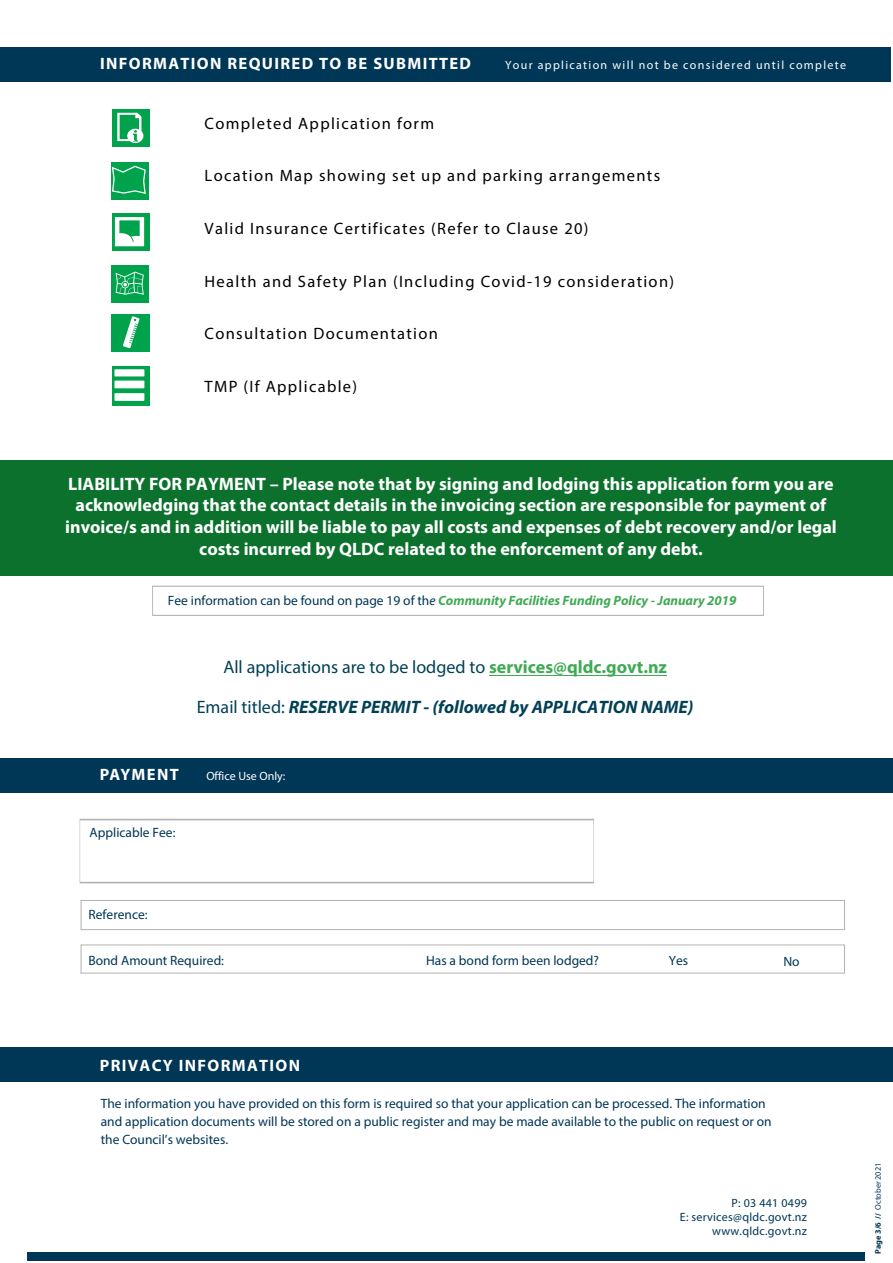
<style>
.page{position:relative;width:893px;height:1263px;background:#fff}
.page>*{position:absolute;margin:0;border:0;box-sizing:border-box;transform-origin:0 0}
.t1{font:700 18px/21.6px "Myriad Pro";color:#fff;text-align:center}
.t2{font:italic 700 18px "Myriad Pro";color:#004055}
.t3{font:18px "Myriad Pro";color:#004055}
.t4{font:16.5px "Myriad Pro";letter-spacing:.08em;color:#000}
.t5{font:700 16.5px "Myriad Pro";letter-spacing:.08em;color:#fff}
.t6{font:13.5px/18px "Myriad Pro";color:#003656}
.t7{font:italic 700 13.5px "Myriad Pro";color:#40aa55}
.t8{font:12px/14.4px "Myriad Pro";letter-spacing:.025em;color:#003656;text-align:right}
.t9{font:12px "Myriad Pro";letter-spacing:.11em;color:#fff}
.t10{font:12px "Myriad Pro";color:#fff}
.t11{font:8.25px "Myriad Pro";color:#003656}
.s1{font-weight:400;font-style:normal;color:#003656}
.s2{font-weight:400;color:#003656}
.s3{font-weight:700;color:#40aa55}
.s4{font-weight:400;font-style:normal}
.s5{font-weight:700}
</style>
<div class="page">
<div style="left:152px;top:586px;width:612px;height:30px;background:#fff;border:1px solid #b3b2b2"></div>
<div style="left:0;top:1047px;width:893px;height:35px;background:#003656"></div>
<div style="left:0;top:758px;width:893px;height:34px;background:#003656"></div>
<div style="left:0;top:47px;width:891px;height:35px;background:#003656"></div>
<div style="left:81px;top:944px;width:764px;height:29px;background:#fff;border:1px solid #b3b2b2"></div>
<div style="left:81px;top:900px;width:764px;height:30px;background:#fff;border:1px solid #b3b2b2"></div>
<div style="left:0;top:460px;width:893px;height:116px;background:#0b712d"></div>
<div style="left:112px;top:109px;width:38px;height:37px;background:#00a24b"></div>
<svg style="left:112px;top:214px;width:38px;height:37px"></svg>
<div style="left:112px;top:162px;width:37px;height:37px;background:#00a24b"></div>
<div style="left:111px;top:266px;width:38px;height:37px;background:#00a24b"></div>
<div style="left:111px;top:315px;width:39px;height:37px;background:#00a24b"></div>
<div style="left:112px;top:366px;width:38px;height:40px;background:#00a24b"></div>
<svg style="left:116px;top:272px;width:28px;height:23px"></svg>
<svg style="left:123px;top:316px;width:17px;height:32px"></svg>
<svg style="left:115px;top:217px;width:29px;height:29px"></svg>
<svg style="left:112px;top:166px;width:34px;height:28px"></svg>
<svg style="left:114px;top:369px;width:30px;height:32px"></svg>
<svg style="left:117px;top:113px;width:26px;height:30px"></svg>
<hr style="left:489px;top:675px;width:178px;height:1px;background:#40aa55">
<div style="left:27px;top:1253px;width:837px;height:8px;background:#003656"></div>
<div style="left:79px;top:819px;width:515px;height:64px;background:#fff;border:1px solid #b3b2b2"></div>
<p class="t5" style="left:100px;top:53px;width:372px">INFORMATION REQUIRED TO BE SUBMITTED</p>
<p class="t9" style="left:505px;top:58px;width:343px">Your application will not be considered until complete</p>
<p class="t4" style="left:205px;top:114px;width:231px">Completed Application form</p>
<p class="t4" style="left:205px;top:165px;width:457px">Location Map showing set up and parking arrangements</p>
<p class="t4" style="left:205px;top:219px;width:386px">Valid Insurance Certificates (Refer to Clause 20)</p>
<p class="t4" style="left:205px;top:271px;width:471px">Health and Safety Plan (Including Covid-19 consideration)</p>
<p class="t4" style="left:205px;top:324px;width:235px">Consultation Documentation</p>
<p class="t4" style="left:205px;top:376px;width:154px">TMP (If Applicable)</p>
<p class="t1" style="left:65px;top:472px;width:773px">LIABILITY FOR PAYMENT – Please note that by signing and lodging this application form you are acknowledging that the contact details in the invoicing section are responsible for payment of invoice/s and in addition will be liable to pay all costs and expenses of debt recovery and/or legal costs incurred by QLDC related to the enforcement of any debt.</p>
<p class="t7" style="left:168px;top:592px;width:570px"><span class="s1">Fee information can be found on page 19 of th</span><span class="s2">e</span> Community Facilities Funding Policy - January 2019</p>
<p class="t3" style="left:223px;top:656px;width:445px">All applications are to be lodged to <span class="s3">services@qldc.govt.nz</span></p>
<p class="t2" style="left:197px;top:695px;width:498px"><span class="s4">Email titled:</span> RESERVE PERMIT - (followed by APPLICATION NAME)</p>
<p class="t5" style="left:100px;top:764px;width:81px">PAYMENT</p>
<p class="t6" style="left:90px;top:823px;width:87px">Applicable Fee:</p>
<p class="t10" style="left:206px;top:769px;width:80px">Office Use Only:</p>
<p class="t6" style="left:89px;top:905px;width:61px">Reference:</p>
<p class="t6" style="left:88px;top:951px;width:137px">Bond Amount Required:</p>
<p class="t6" style="left:426px;top:951px;width:175px">Has a bond form been lodged?</p>
<p class="t6" style="left:669px;top:951px;width:21px">Yes</p>
<p class="t6" style="left:783px;top:952px;width:18px">No</p>
<p class="t5" style="left:100px;top:1055px;width:202px">PRIVACY INFORMATION</p>
<p class="t6" style="left:101px;top:1094px;width:672px">The information you have provided on this form is required so that your application can be processed. The information and application documents will be stored on a public register and may be made available to the public on request or on the Council’s websites.</p>
<p class="t8" style="left:680px;top:1195px;width:129px">P: 03 441 0499<br>E: services@qldc.govt.nz www.qldc.govt.nz</p>
<p class="t11" style="left:873px;top:1254px;width:93px;rotate:-90deg"><span class="s5">Page 3/6 //</span> October 2021</p>
</div>
